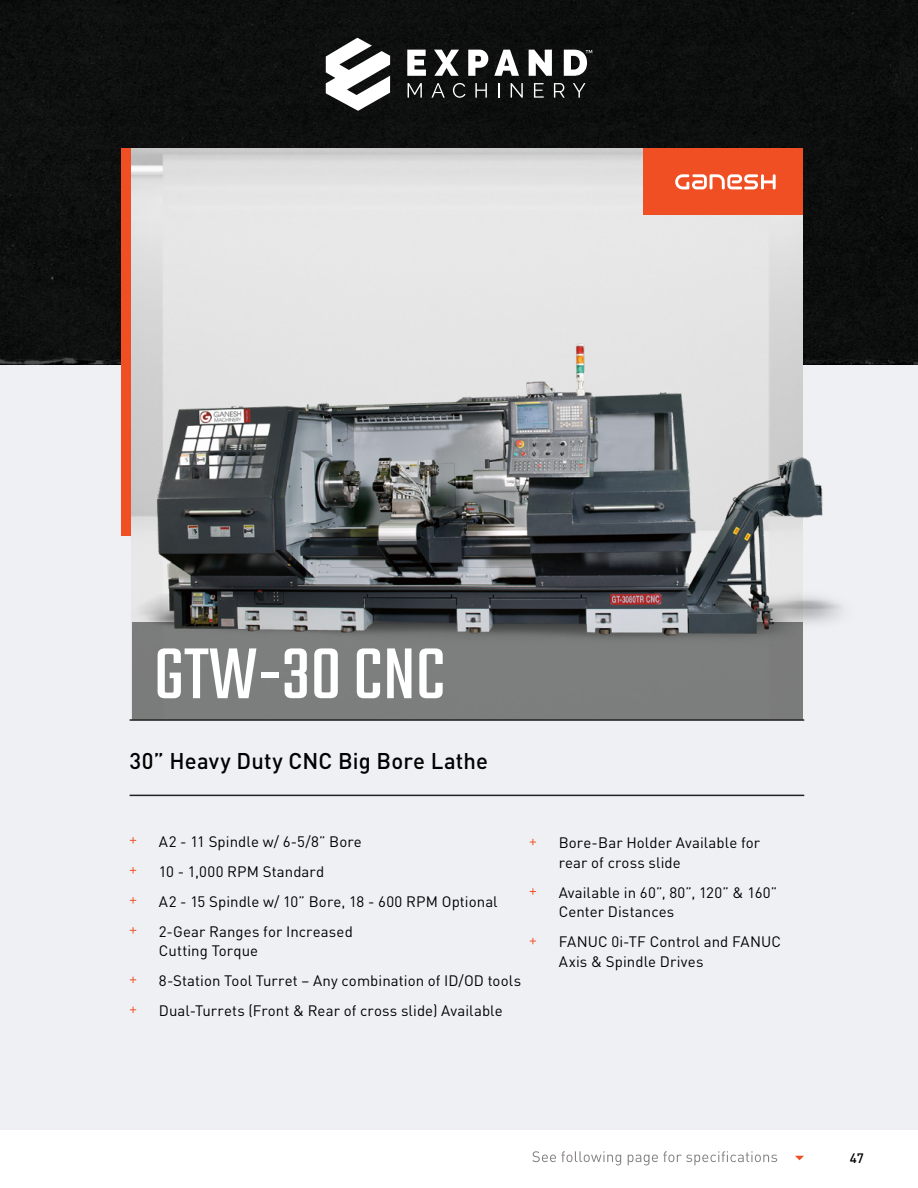
<style>
.page{position:relative;width:918px;height:1188px;background:#fff}
.page>*{position:absolute;margin:0;border:0;box-sizing:border-box;transform-origin:0 0}
.t1{font:79.5px "Teko";color:#fff}
.t2{font:500 22.5px "DINOT";letter-spacing:.005em;color:#000101}
.t3{font:15px/30px "DINOT";letter-spacing:.005em;color:#000101}
.t4{font:500 13.5px "DINOT";color:#000}
</style>
<div class="page">
<div style="left:0;top:365px;width:918px;height:765px;background:#eef0f4"></div>
<hr style="left:130px;top:795px;width:674px;height:1px;background:#212121">
<svg style="left:532px;top:1151px;width:245px;height:14px"></svg>
<svg style="left:795px;top:1156px;width:9px;height:4px"></svg>
<div style="left:0;top:0;width:918px;height:364px;background:#0e0f0f"></div>
<div style="left:132px;top:622px;width:670px;height:98px;background:#7c7d7d"></div>
<hr style="left:130px;top:719px;width:674px;height:2px;background:#212121">
<img style="left:102px;top:0;width:771px;height:700px">
<svg style="left:130px;top:837px;width:6px;height:7px"></svg>
<svg style="left:130px;top:867px;width:6px;height:7px"></svg>
<svg style="left:130px;top:897px;width:6px;height:7px"></svg>
<svg style="left:130px;top:927px;width:6px;height:7px"></svg>
<svg style="left:130px;top:976px;width:6px;height:7px"></svg>
<svg style="left:130px;top:1006px;width:6px;height:7px"></svg>
<svg style="left:529px;top:839px;width:7px;height:6px"></svg>
<svg style="left:529px;top:888px;width:7px;height:7px"></svg>
<svg style="left:529px;top:938px;width:7px;height:6px"></svg>
<div style="left:643px;top:148px;width:159px;height:67px;background:#f04e23"></div>
<svg style="left:675px;top:174px;width:101px;height:15px"></svg>
<h1 class="t1" style="left:154px;top:629px;width:293px">GTW-30 CNC</h1>
<h2 class="t2" style="left:130px;top:747px;width:360px">30” Heavy Duty CNC Big Bore Lathe</h2>
<p class="t3" style="left:159px;top:826px;width:340px">A2 - 11 Spindle w/ 6-5/8” Bore<br>10 - 1,000 RPM Standard<br>A2 - 15 Spindle w/ 10” Bore, 18 - 600 RPM Optional<br>2-Gear Ranges for Increased</p>
<p class="t3" style="left:159px;top:935px;width:364px">Cutting Torque<br>8-Station Tool Turret – Any combination of ID/OD tools<br>Dual-Turrets (Front &amp; Rear of cross slide) Available</p>
<p class="t3" style="left:559px;top:833px;width:203px;line-height:19.5px">Bore-Bar Holder Available for rear of cross slide</p>
<p class="t3" style="left:559px;top:882px;width:220px;line-height:19.5px">Available in 60”, 80”, 120” &amp; 160”<br>Center Distances</p>
<p class="t3" style="left:559px;top:932px;width:224px;line-height:19.5px">FANUC 0i-TF Control and FANUC<br>Axis &amp; Spindle Drives</p>
<p class="t4" style="left:850px;top:1150px;width:16px">47</p>
</div>
